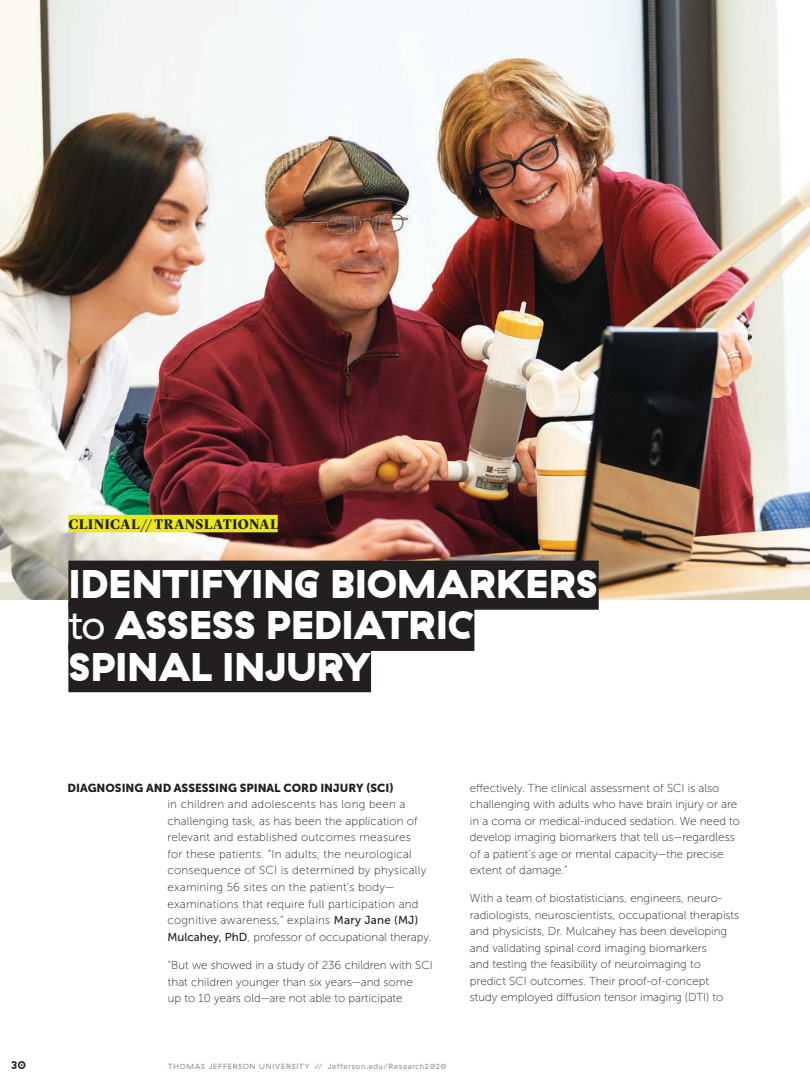
<style>
.page{position:relative;width:810px;height:1080px;background:#fff}
.page>*{position:absolute;margin:0;border:0;box-sizing:border-box;transform-origin:0 0}
.t1{font:900 40px/41.2px "GT Haptik";letter-spacing:-.01em;color:#fff}
.t2{font:900 13.75px "GT Sectra Fine";letter-spacing:.07em;color:#231f20}
.t3{font:11.5px/16.5px "Museo Sans 100";color:#231f20}
.t4{font:11.5px/16.5px "Museo Sans 100";letter-spacing:.02em;color:#231f20}
.t5{font:11.5px "Museo Sans 900";color:#231f20}
.t6{font:700 11.25px "GT Haptik";color:#231f20}
.t7{font:7.5px "GT Haptik";letter-spacing:.09em;color:#848c8c}
.s1{font-weight:400}
.s2{font-family:"Museo Sans 500"}
</style>
<div class="page">
<img style="left:0;top:0;width:810px;height:600px">
<div style="left:68px;top:515px;width:210px;height:17px;background:#eae71d"></div>
<div style="left:68px;top:561px;width:531px;height:49px;background:#231f20"></div>
<div style="left:68px;top:602px;width:406px;height:49px;background:#231f20"></div>
<div style="left:68px;top:643px;width:303px;height:49px;background:#231f20"></div>
<p class="t2" style="left:68px;top:516px;width:212px">CLINICAL//TRANSLATIONAL</p>
<h1 class="t1" style="left:68px;top:563px;width:531px">IDENTIFYING BIOMARKERS <span class="s1">to</span> ASSESS PEDIATRIC<br>SPINAL INJURY</h1>
<p class="t5" style="left:68px;top:781px;width:328px">DIAGNOSING AND ASSESSING SPINAL CORD INJURY (SCI)</p>
<p class="t4" style="left:168px;top:796px;width:266px">in children and adolescents has long been a challenging task, as has been the application of relevant and established outcomes measures<br>for these patients. “In adults, the neurological consequence of SCI is determined by physically examining 56 sites on the patient’s body— examinations that require full participation and cognitive awareness,” explains <span class="s2">Mary Jane (MJ)<br>Mulcahey, PhD</span>, professor of occupational therapy.</p>
<p class="t3" style="left:168px;top:957px;width:266px">“But we showed in a study of 236 children with SCI that children younger than six years—and some<br>up to 10 years old—are not able to participate</p>
<p class="t6" style="left:11px;top:1058px;width:16px">30</p>
<p class="t7" style="left:168px;top:1062px;width:280px">THOMAS JEFFERSON UNIVERSITY // Jefferson.edu/Research2020</p>
<p class="t3" style="left:470px;top:779px;width:272px">effectively. The clinical assessment of SCI is also challenging with adults who have brain injury or are in a coma or medical-induced sedation. We need to develop imaging biomarkers that tell us—regardless of a patient’s age or mental capacity—the precise extent of damage.”</p>
<p class="t3" style="left:470px;top:890px;width:271px">With a team of biostatisticians, engineers, neuro&shy;radiologists, neuroscientists, occupational therapists and physicists, Dr. Mulcahey has been developing and validating spinal cord imaging biomarkers<br>and testing the feasibility of neuroimaging to predict SCI outcomes. Their proof-of-concept study employed diffusion tensor imaging (DTI) to</p>
</div>
